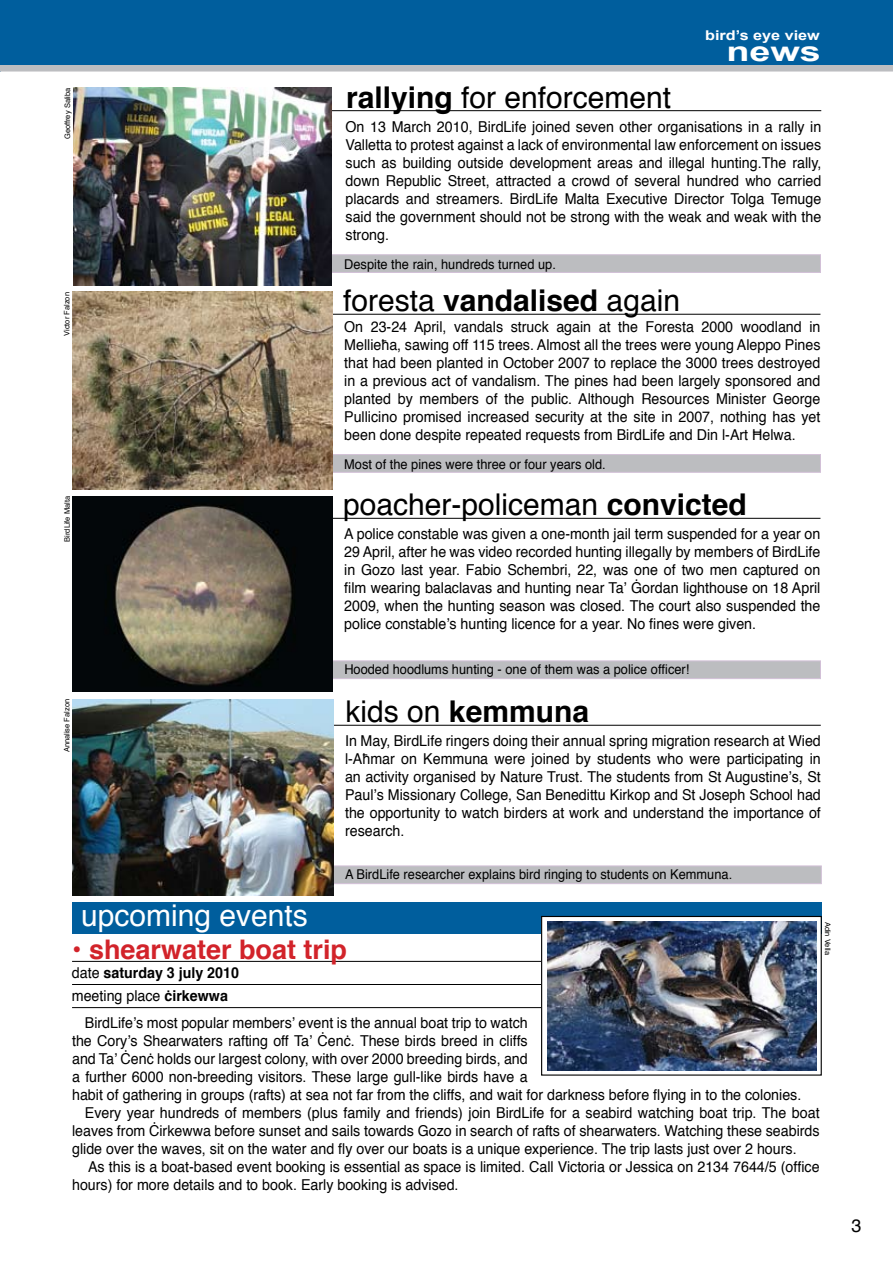
<style>
.page{position:relative;width:893px;height:1263px;background:#fff}
.page>*{position:absolute;margin:0;border:0;box-sizing:border-box;transform-origin:0 0}
.t1{font:30px "Helvetica";color:#000}
.t2{font:30px "Helvetica";color:#fff}
.t3{font:700 30px "Helvetica";color:#000}
.t4{font:700 27px "Helvetica";color:#d2232a}
.t5{font:700 27px "Arial";color:#fff;scale:1.4 1}
.t6{font:18px "Helvetica";color:#000}
.t7{font:15px/18px "Helvetica";color:#000;text-align:justify;scale:.95 1}
.t8{font:700 15px/22.5px "Helvetica";color:#000;scale:.95 1}
.t9{font:13.5px "Helvetica";color:#000;scale:.95 1}
.t10{font:700 13.5px "Arial";color:#fff;scale:1.2 1}
.t11{font:7.5px "Helvetica";color:#000}
.s1{font-weight:700}
.s2{font-weight:400}
</style>
<div class="page">
<div style="left:313px;top:866px;width:508px;height:18px;background:#bcbdc0;border:1px solid #d2c0d7"></div>
<hr style="left:225px;top:725px;width:596px;height:1px;background:#000">
<img style="left:72px;top:699px;width:261px;height:197px">
<hr style="left:225px;top:314px;width:595px;height:1px;background:#000">
<div style="left:310px;top:455px;width:510px;height:17px;background:#bcbdc0"></div>
<img style="left:72px;top:291px;width:261px;height:198px">
<div style="left:311px;top:661px;width:509px;height:18px;background:#bcbdc0;border:1px solid #d2c0d7"></div>
<hr style="left:226px;top:110px;width:595px;height:1px;background:#000">
<hr style="left:72px;top:961px;width:492px;height:1px;background:#000">
<hr style="left:72px;top:984px;width:492px;height:1px;background:#000">
<hr style="left:72px;top:1007px;width:492px;height:1px;background:#000">
<div style="left:72px;top:902px;width:749px;height:32px;background:#005e9d"></div>
<hr style="left:225px;top:518px;width:595px;height:1px;background:#000">
<div style="left:316px;top:255px;width:504px;height:17px;background:#bcbdc0"></div>
<div style="left:0;top:64px;width:893px;height:8px;background:#bcbdc0"></div>
<div style="left:0;top:0;width:893px;height:64px;background:#005e9d"></div>
<div style="left:542px;top:916px;width:279px;height:159px;background:#fff"></div>
<div style="left:541px;top:916px;width:281px;height:160px;border:1px solid #000"></div>
<img style="left:72px;top:496px;width:261px;height:196px">
<img style="left:547px;top:921px;width:270px;height:149px">
<img style="left:73px;top:88px;width:259px;height:197px">
<p class="t11" style="left:62px;top:139px;width:53px;rotate:-90deg">Geoffrey Saliba</p>
<p class="t11" style="left:61px;top:336px;width:45px;rotate:-90deg">Victor Falzon</p>
<p class="t11" style="left:61px;top:542px;width:47px;rotate:-90deg">BirdLife Malta</p>
<p class="t11" style="left:61px;top:752px;width:55px;rotate:-90deg">Annalise Falzon</p>
<h1 class="t1" style="left:346px;top:74px;width:327px"><span class="s1">rallying</span> for enforcement</h1>
<p class="t10" style="left:705px;top:26px;width:97px">bird’s eye view</p>
<h2 class="t5" style="left:726px;top:34px;width:69px">news</h2>
<p class="t7" style="left:346px;top:118px;width:502px">On 13 March 2010, BirdLife joined seven other organisations in a rally in Valletta to protest against a lack of environmental law enforcement on issues such as building outside development areas and illegal hunting.The rally, down Republic Street, attracted a crowd of several hundred who carried placards and streamers. BirdLife Malta Executive Director Tolga Temuge said the government should not be strong with the weak and weak with the strong.</p>
<p class="t9" style="left:344px;top:254px;width:224px">Despite the rain, hundreds turned up.</p>
<h1 class="t1" style="left:343px;top:278px;width:338px">foresta <span class="s1">vandalised</span> again</h1>
<p class="t7" style="left:344px;top:318px;width:503px">On 23-24 April, vandals struck again at the Foresta 2000 woodland in Mellieħa, sawing off 115 trees. Almost all the trees were young Aleppo Pines that had been planted in October 2007 to replace the 3000 trees destroyed in a previous act of vandalism. The pines had been largely sponsored and planted by members of the public. Although Resources Minister George Pullicino promised increased security at the site in 2007, nothing has yet been done despite repeated requests from BirdLife and Din l-Art Ħelwa.</p>
<p class="t9" style="left:344px;top:454px;width:277px">Most of the pines were three or four years old.</p>
<h1 class="t1" style="left:343px;top:482px;width:405px">poacher-policeman <span class="s1">convicted</span></h1>
<p class="t7" style="left:344px;top:525px;width:503px">A police constable was given a one-month jail term suspended for a year on 29 April, after he was video recorded hunting illegally by members of BirdLife in Gozo last year. Fabio Schembri, 22, was one of two men captured on film wearing balaclavas and hunting near Ta’ Ġordan lighthouse on 18 April 2009, when the hunting season was closed. The court also suspended the police constable’s hunting licence for a year. No fines were given.</p>
<p class="t9" style="left:344px;top:659px;width:365px">Hooded hoodlums hunting - one of them was a police officer!</p>
<h1 class="t3" style="left:346px;top:687px;width:245px"><span class="s2">kids on</span> kemmuna</h1>
<p class="t7" style="left:345px;top:732px;width:502px">In May, BirdLife ringers doing their annual spring migration research at Wied l-Aħmar on Kemmuna were joined by students who were participating in an activity organised by Nature Trust. The students from St Augustine’s, St Paul’s Missionary College, San Benedittu Kirkop and St Joseph School had the opportunity to watch birders at work and understand the importance of research.</p>
<p class="t9" style="left:345px;top:864px;width:409px">A BirdLife researcher explains bird ringing to students on Kemmuna.</p>
<h1 class="t2" style="left:81px;top:892px;width:228px">upcoming events</h1>
<h2 class="t4" style="left:72px;top:927px;width:277px">• shearwater boat trip</h2>
<p class="t8" style="left:72px;top:962px;width:177px"><span class="s2">date</span> saturday 3 july 2010 <span class="s2">meeting place</span> ċirkewwa</p>
<p class="t11" style="left:834px;top:922px;width:35px;rotate:90deg">Adin Vella</p>
<p class="t7" style="left:85px;top:1014px;width:468px">BirdLife’s most popular members’ event is the annual boat trip to watch</p>
<p class="t7" style="left:72px;top:1032px;width:481px">the Cory’s Shearwaters rafting off Ta’ Ċenċ. These birds breed in cliffs</p>
<p class="t7" style="left:72px;top:1050px;width:481px">and Ta’ Ċenċ holds our largest colony, with over 2000 breeding birds, and</p>
<p class="t7" style="left:72px;top:1068px;width:481px">a further 6000 non-breeding visitors. These large gull-like birds have a</p>
<p class="t7" style="left:72px;top:1086px;width:769px">habit of gathering in groups (rafts) at sea not far from the cliffs, and wait for darkness before flying in to the colonies.</p>
<p class="t7" style="left:85px;top:1104px;width:775px">Every year hundreds of members (plus family and friends) join BirdLife for a seabird watching boat trip. The boat</p>
<p class="t7" style="left:72px;top:1122px;width:788px">leaves from Ċirkewwa before sunset and sails towards Gozo in search of rafts of shearwaters. Watching these seabirds</p>
<p class="t7" style="left:72px;top:1140px;width:764px">glide over the waves, sit on the water and fly over our boats is a unique experience. The trip lasts just over 2 hours.</p>
<p class="t7" style="left:88px;top:1158px;width:771px">As this is a boat-based event booking is essential as space is limited. Call Victoria or Jessica on 2134 7644/5 (office</p>
<p class="t7" style="left:72px;top:1176px;width:408px">hours) for more details and to book. Early booking is advised.</p>
<p class="t6" style="left:851px;top:1212px;width:12px">3</p>
</div>
